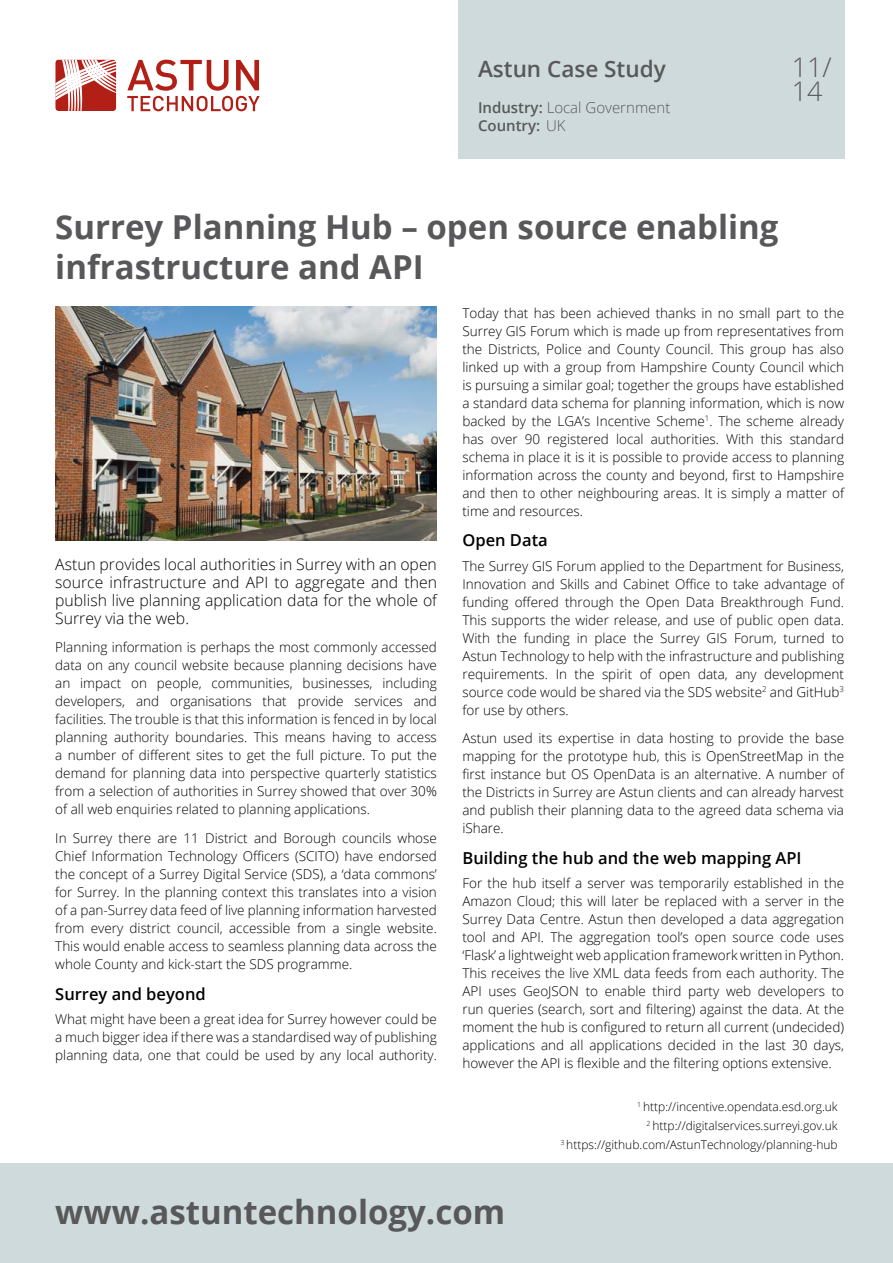
<style>
.page{position:relative;width:893px;height:1263px;background:#fff}
.page>*{position:absolute;margin:0;border:0;box-sizing:border-box;transform-origin:0 0}
.t1{font:700 33px/39.6px "Open Sans";color:#58585a}
.t2{font:300 27px/24px "Open Sans";color:#58585a}
.t3{font:600 22.5px "Open Sans";color:#58585a}
.t4{font:600 16.5px "Open Sans";color:#000}
.t5{font:300 15.75px/18px "Open Sans";color:#000;text-align:justify}
.t6{font:600 15px/18px "Open Sans";color:#58585a}
.t7{font:300 13.5px/18px "Open Sans";color:#000;text-align:justify}
.t8{font:300 12px/18.6px "Open Sans";color:#000;text-align:right}
.s1{font-weight:300}
</style>
<div class="page">
<div style="left:458px;top:0;width:386px;height:158px;background:#cfdadc"></div>
<div style="left:0;top:1163px;width:893px;height:100px;background:#cfdadc"></div>
<svg style="left:127px;top:60px;width:133px;height:51px"></svg>
<svg style="left:55px;top:60px;width:61px;height:51px"></svg>
<img style="left:55px;top:307px;width:382px;height:233px">
<h3 class="t3" style="left:478px;top:53px;width:189px">Astun Case Study</h3>
<p class="t6" style="left:478px;top:98px;width:194px">Industry: <span class="s1">Local Government<br></span>Country: <span class="s1">UK</span></p>
<h2 class="t2" style="left:792px;top:55px;width:42px">11/<br>14</h2>
<h1 class="t1" style="left:55px;top:206px;width:725px">Surrey Planning Hub – open source enabling infrastructure and API</h1>
<p class="t5" style="left:55px;top:555px;width:383px">Astun provides local authorities in Surrey with an open source infrastructure and API to aggregate and then publish live planning application data for the whole of Surrey via the web.</p>
<p class="t7" style="left:55px;top:638px;width:383px">Planning information is perhaps the most commonly accessed data on any council website because planning decisions have an impact on people, communities, businesses, including developers, and organisations that provide services and facilities. The trouble is that this information is fenced in by local planning authority boundaries. This means having to access a number of different sites to get the full picture. To put the demand for planning data into perspective quarterly statistics from a selection of authorities in Surrey showed that over 30% of all web enquiries related to planning applications.</p>
<p class="t7" style="left:55px;top:829px;width:383px">In Surrey there are 11 District and Borough councils whose Chief Information Technology Officers (SCITO) have endorsed the concept of a Surrey Digital Service (SDS), a ‘data commons’ for Surrey. In the planning context this translates into a vision of a pan-Surrey data feed of live planning information harvested from every district council, accessible from a single website.<br>This would enable access to seamless planning data across the whole County and kick-start the SDS programme.</p>
<p class="t4" style="left:55px;top:982px;width:152px">Surrey and beyond</p>
<p class="t7" style="left:55px;top:1010px;width:383px">What might have been a great idea for Surrey however could be a much bigger idea if there was a standardised way of publishing planning data, one that could be used by any local authority.</p>
<p class="t7" style="left:462px;top:304px;width:383px">Today that has been achieved thanks in no small part to the Surrey GIS Forum which is made up from representatives from the Districts, Police and County Council. This group has also linked up with a group from Hampshire County Council which is pursuing a similar goal; together the groups have established a standard data schema for planning information, which is now backed by the LGA’s Incentive Scheme<sup>1</sup>. The scheme already has over 90 registered local authorities. With this standard schema in place it is it is possible to provide access to planning information across the county and beyond, first to Hampshire and then to other neighbouring areas. It is simply a matter of time and resources.</p>
<p class="t4" style="left:462px;top:529px;width:87px">Open Data</p>
<p class="t7" style="left:462px;top:556px;width:383px">The Surrey GIS Forum applied to the Department for Business, Innovation and Skills and Cabinet Office to take advantage of funding offered through the Open Data Breakthrough Fund.<br>This supports the wider release, and use of public open data.<br>With the funding in place the Surrey GIS Forum, turned to Astun Technology to help with the infrastructure and publishing requirements. In the spirit of open data, any development source code would be shared via the SDS website<sup>2</sup> and GitHub<sup>3 </sup>for use by others.</p>
<p class="t7" style="left:462px;top:729px;width:383px">Astun used its expertise in data hosting to provide the base mapping for the prototype hub, this is OpenStreetMap in the first instance but OS OpenData is an alternative. A number of the Districts in Surrey are Astun clients and can already harvest and publish their planning data to the agreed data schema via iShare.</p>
<p class="t4" style="left:462px;top:846px;width:341px">Building the hub and the web mapping API</p>
<p class="t7" style="left:462px;top:874px;width:383px">For the hub itself a server was temporarily established in the Amazon Cloud; this will later be replaced with a server in the Surrey Data Centre. Astun then developed a data aggregation tool and API. The aggregation tool’s open source code uses ‘Flask’ a lightweight web application framework written in Python.<br>This receives the live XML data feeds from each authority. The API uses GeoJSON to enable third party web developers to run queries (search, sort and filtering) against the data. At the moment the hub is configured to return all current (undecided) applications and all applications decided in the last 30 days, however the API is flexible and the filtering options extensive.</p>
<p class="t8" style="left:560px;top:1097px;width:279px"><sup>1</sup> http://incentive.opendata.esd.org.uk<br><sup>2</sup> http://digitalservices.surreyi.gov.uk<br><sup>3</sup> https://github.com/AstunTechnology/planning-hub</p>
<h1 class="t1" style="left:55px;top:1192px;width:451px">www.astuntechnology.com</h1>
</div>
